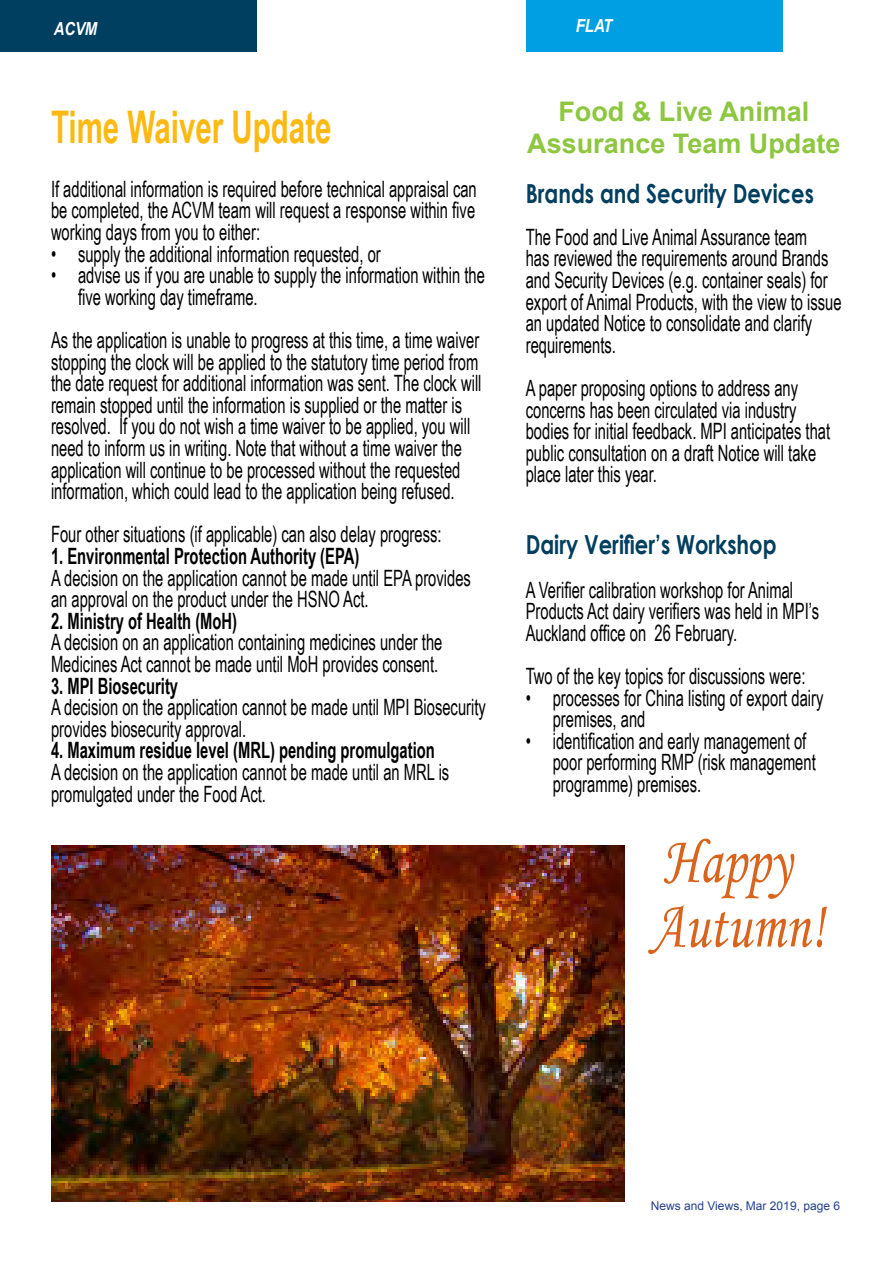
<style>
.page{position:relative;width:893px;height:1263px;background:#fff}
.page>*{position:absolute;margin:0;border:0;box-sizing:border-box;transform-origin:0 0}
.t1{font:67.5px/64.8px "Monotype Corsiva";color:#d8641d;scale:.8 1}
.t2{font:700 45px "Arial Narrow";color:#fdb913;scale:.8 1}
.t3{font:700 27px/32.4px "Arial";color:#8dc63f;text-align:center}
.t4{font:700 26.25px "Century Gothic";color:#003f5f;scale:.8 1}
.t5{font:22.5px/21.6px "Arial Narrow";color:#000;scale:.8 1}
.t6{font:700 22.5px "Arial Narrow";color:#000;scale:.8 1}
.t7{font:italic 700 18px "Arial Narrow";color:#fff}
.t8{font:12px "Arial";color:#25408f}
</style>
<div class="page">
<div style="left:526px;top:0;width:256px;height:51px;background:#009fe3"></div>
<div style="left:0;top:0;width:257px;height:51px;background:#003f5f"></div>
<img style="left:52px;top:846px;width:572px;height:355px">
<p class="t7" style="left:54px;top:15px;width:45px">ACVM</p>
<h2 class="t2" style="left:51px;top:93px;width:352px">Time Waiver Update</h2>
<p class="t5" style="left:51px;top:177px;width:534px;text-align:justify">If additional information is required before technical appraisal can be completed, the ACVM team will request a response within five working days from you to either:</p>
<p class="t5" style="left:51px;top:242px;width:414px">• supply the additional information requested, or</p>
<p class="t5" style="left:78px;top:264px;width:510px;text-indent:-27px">• advise us if you are unable to supply the information within the five working day timeframe.</p>
<p class="t5" style="left:51px;top:328px;width:540px">As the application is unable to progress at this time, a time waiver stopping the clock will be applied to the statutory time period from the date request for additional information was sent. The clock will remain stopped until the information is supplied or the matter is resolved. If you do not wish a time waiver to be applied, you will need to inform us in writing. Note that without a time waiver the application will continue to be processed without the requested information, which could lead to the application being refused.</p>
<p class="t5" style="left:51px;top:523px;width:490px">Four other situations (if applicable) can also delay progress:</p>
<p class="t6" style="left:51px;top:539px;width:387px">1. Environmental Protection Authority (EPA)</p>
<p class="t5" style="left:51px;top:566px;width:526px">A decision on the application cannot be made until EPA provides an approval on the product under the HSNO Act.</p>
<p class="t6" style="left:51px;top:604px;width:234px">2. Ministry of Health (MoH)</p>
<p class="t5" style="left:51px;top:631px;width:491px">A decision on an application containing medicines under the<br>Medicines Act cannot be made until MoH provides consent.</p>
<p class="t6" style="left:51px;top:669px;width:160px">3. MPI Biosecurity</p>
<p class="t5" style="left:51px;top:696px;width:545px">A decision on the application cannot be made until MPI Biosecurity provides biosecurity approval.</p>
<p class="t6" style="left:51px;top:733px;width:481px">4. Maximum residue level (MRL) pending promulgation</p>
<p class="t5" style="left:51px;top:760px;width:499px">A decision on the application cannot be made until an MRL is promulgated under the Food Act.</p>
<p class="t7" style="left:576px;top:12px;width:38px">FLAT</p>
<p class="t3" style="left:527px;top:95px;width:315px">Food &amp; Live Animal<br>Assurance Team Update</p>
<p class="t4" style="left:526px;top:174px;width:362px">Brands and Security Devices</p>
<p class="t5" style="left:526px;top:225px;width:396px">The Food and Live Animal Assurance team<br>has reviewed the requirements around Brands and Security Devices (e.g. container seals) for export of Animal Products, with the view to issue an updated Notice to consolidate and clarify requirements.</p>
<p class="t5" style="left:526px;top:376px;width:382px">A paper proposing options to address any concerns has been circulated via industry bodies for initial feedback. MPI anticipates that public consultation on a draft Notice will take place later this year.</p>
<p class="t4" style="left:526px;top:525px;width:315px">Dairy Verifier’s Workshop</p>
<p class="t5" style="left:526px;top:578px;width:368px">A Verifier calibration workshop for Animal<br>Products Act dairy verifiers was held in MPI’s<br>Auckland office on 26 February.</p>
<p class="t5" style="left:526px;top:664px;width:351px">Two of the key topics for discussions were:</p>
<p class="t5" style="left:553px;top:686px;width:340px;text-indent:-27px">• processes for China listing of export dairy premises, and</p>
<p class="t5" style="left:553px;top:729px;width:330px;text-indent:-27px">• identification and early management of poor performing RMP (risk management programme) premises.</p>
<h1 class="t1" style="left:651px;top:829px;width:219px">Happy<br>Autumn!</h1>
<p class="t8" style="left:651px;top:1198px;width:191px">News and Views, Mar 2019, page 6</p>
</div>
